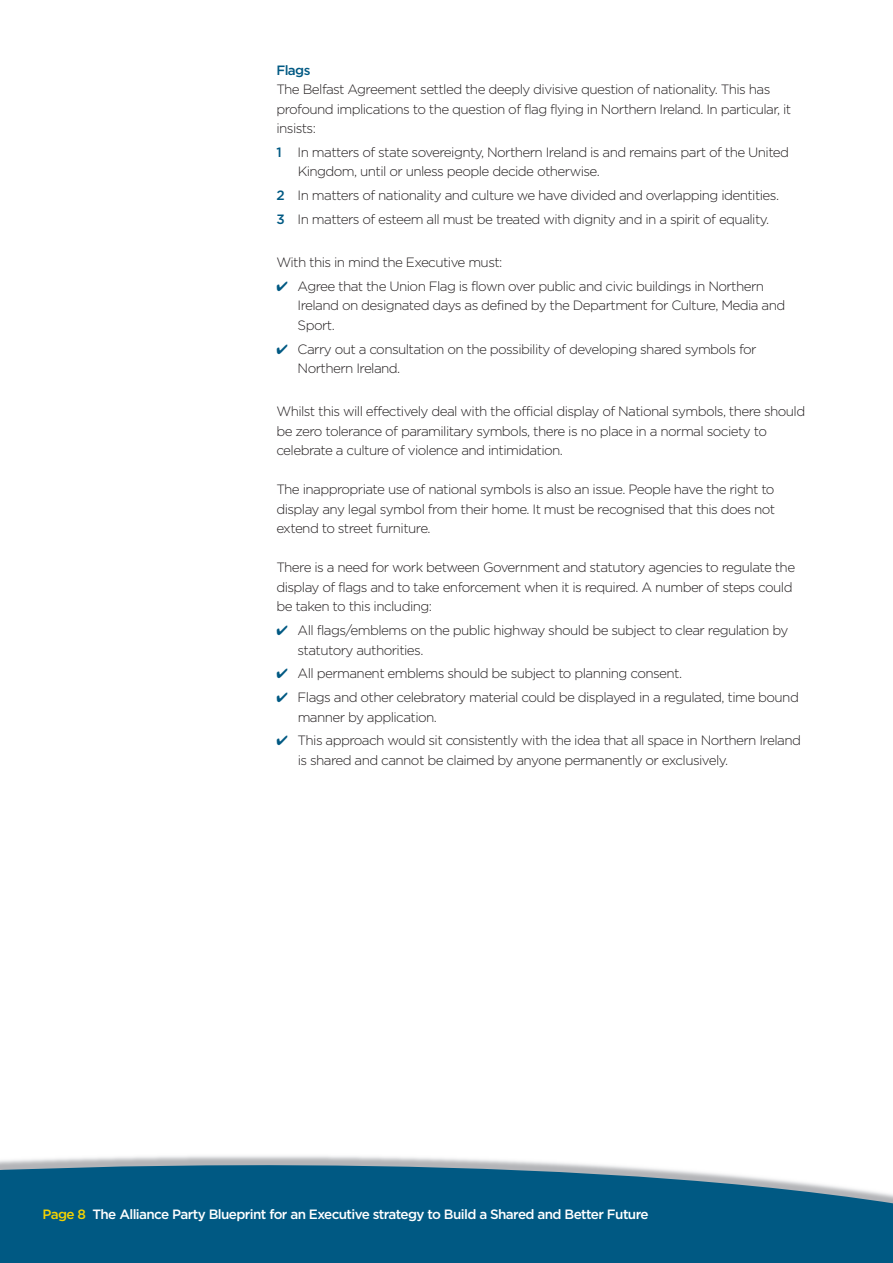
<style>
.page{position:relative;width:893px;height:1263px;background:#fff}
.page>*{position:absolute;margin:0;border:0;box-sizing:border-box;transform-origin:0 0}
.t1{font:300 13.5px/19.5px "Gotham HTF";letter-spacing:-.045em;color:#231f20}
.t2{font:500 13.5px "Gotham HTF";letter-spacing:-.045em;color:#fff}
.t3{font:500 13.5px "Gotham HTF";letter-spacing:-.045em;color:#005983}
.s1{font-weight:500;color:#005983}
.s2{color:#005983}
.s3{color:#f4d302}
</style>
<div class="page">
<svg style="left:0;top:1156px;width:893px;height:107px;fill:#005983"></svg>
<p class="t3" style="left:276px;top:62px;width:36px">Flags</p>
<p class="t1" style="left:276px;top:80px;width:516px">The Belfast Agreement settled the deeply divisive question of nationality. This has profound implications to the question of flag flying in Northern Ireland. In particular, it insists:</p>
<p class="t1" style="left:298px;top:142px;width:493px;text-indent:-21px"><span class="s1">1</span> In matters of state sovereignty, Northern Ireland is and remains part of the United<br>Kingdom, until or unless people decide otherwise.</p>
<p class="t1" style="left:276px;top:184px;width:504px;line-height:23.7px"><span class="s1">2</span> In matters of nationality and culture we have divided and overlapping identities.<br><span class="s1">3</span> In matters of esteem all must be treated with dignity and in a spirit of equality.</p>
<p class="t1" style="left:276px;top:253px;width:227px">With this in mind the Executive must:</p>
<p class="t1" style="left:298px;top:276px;width:489px;text-indent:-21px"><span class="s2">✔</span> Agree that the Union Flag is flown over public and civic buildings in Northern<br>Ireland on designated days as defined by the Department for Culture, Media and<br>Sport.</p>
<p class="t1" style="left:298px;top:339px;width:460px;text-indent:-21px"><span class="s2">✔</span> Carry out a consultation on the possibility of developing shared symbols for<br>Northern Ireland.</p>
<p class="t1" style="left:276px;top:402px;width:530px">Whilst this will effectively deal with the official display of National symbols, there should be zero tolerance of paramilitary symbols, there is no place in a normal society to celebrate a culture of violence and intimidation.</p>
<p class="t1" style="left:276px;top:480px;width:500px;text-align:justify">The inappropriate use of national symbols is also an issue. People have the right to display any legal symbol from their home. It must be recognised that this does not extend to street furniture.</p>
<p class="t1" style="left:276px;top:558px;width:520px">There is a need for work between Government and statutory agencies to regulate the display of flags and to take enforcement when it is required. A number of steps could be taken to this including:</p>
<p class="t1" style="left:298px;top:621px;width:492px;text-indent:-21px"><span class="s2">✔</span> All flags/emblems on the public highway should be subject to clear regulation by statutory authorities.</p>
<p class="t1" style="left:276px;top:664px;width:407px"><span class="s2">✔</span> All permanent emblems should be subject to planning consent.</p>
<p class="t1" style="left:298px;top:688px;width:503px;text-indent:-21px"><span class="s2">✔</span> Flags and other celebratory material could be displayed in a regulated, time bound manner by application.</p>
<p class="t1" style="left:298px;top:731px;width:505px;text-indent:-21px"><span class="s2">✔</span> This approach would sit consistently with the idea that all space in Northern Ireland is shared and cannot be claimed by anyone permanently or exclusively.</p>
<p class="t2" style="left:43px;top:1206px;width:608px"><span class="s3">Page 8</span> The Alliance Party Blueprint for an Executive strategy to Build a Shared and Better Future</p>
</div>
